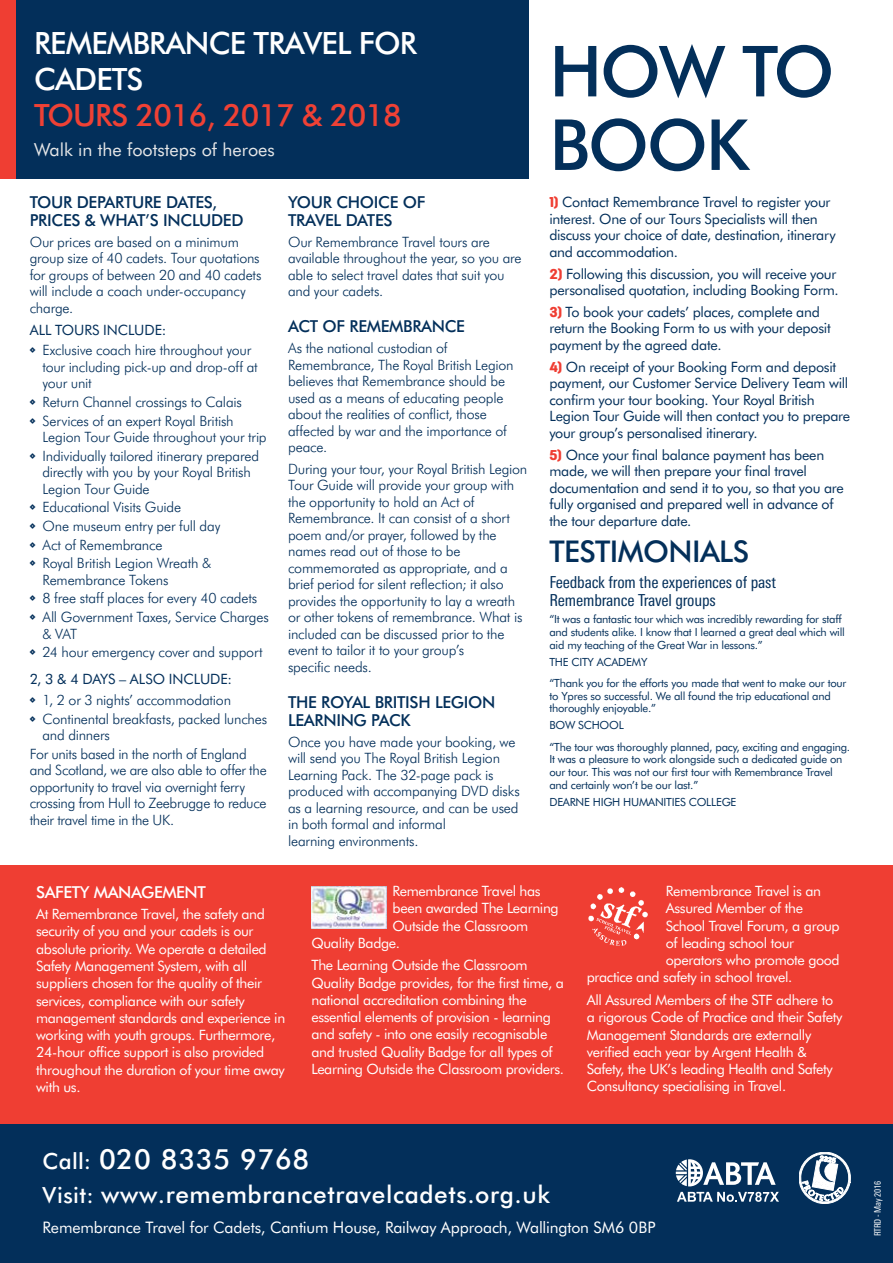
<style>
.page{position:relative;width:893px;height:1263px;background:#fff}
.page>*{position:absolute;margin:0;border:0;box-sizing:border-box;transform-origin:0 0}
.t1{font:500 70.5px/73.5px "Futura BT";letter-spacing:-.03em;color:#032f5a}
.t2{font:500 30.75px/36px "Futura BT";letter-spacing:-.03em;color:#fff}
.t3{font:500 30.75px "Futura BT";letter-spacing:-.03em;color:#ef4135}
.t4{font:500 30px "Futura BT";letter-spacing:-.02em;color:#032f5a}
.t5{font:500 27.9px "Futura BT";letter-spacing:.025em;color:#fff}
.t6{font:500 24.3px "Futura BT";color:#fff}
.t7{font:18px "Futura BT";color:#e6e7e8}
.t8{font:500 16.5px "Futura BT";letter-spacing:-.02em;color:#032f5a}
.t9{font:condensed 16.5px/18px "Linotype Univers";letter-spacing:-.01em;color:#032f5a}
.t10{font:500 16.5px "Futura BT";letter-spacing:-.025em;color:#fff}
.t11{font:15.9px "Futura BT";letter-spacing:-.005em;color:#fff}
.t12{font:300 14.25px/16.5px "Futura BT";letter-spacing:-.015em;color:#032f5a}
.t13{font:14.25px/17.2px "Futura BT";letter-spacing:-.025em;color:#fff}
.t14{font:14.25px/16.5px "Futura BT";letter-spacing:-.02em;color:#032f5a}
.t15{font:11.25px/12.8px "Futura BT";letter-spacing:-.02em;color:#032f5a}
.t16{font:condensed 9px "Linotype Univers";letter-spacing:-.02em;color:#fff}
.s1{font-family:"Antartida Rounded";font-weight:900;color:#ef3e33}
.s2{font-size:22.35px}
</style>
<div class="page">
<div style="left:0;top:0;width:528px;height:179px;background:#032f5a"></div>
<div style="left:0;top:865px;width:893px;height:398px;background:#ef3e33"></div>
<div style="left:0;top:1125px;width:893px;height:138px;background:#032f5a"></div>
<svg style="left:677px;top:1192px;width:102px;height:10px"></svg>
<svg style="left:676px;top:1159px;width:100px;height:27px"></svg>
<svg style="left:799px;top:1152px;width:51px;height:51px"></svg>
<div style="left:0;top:0;width:15px;height:179px;background:#ef3e33"></div>
<img style="left:312px;top:886px;width:74px;height:42px">
<img style="left:588px;top:887px;width:60px;height:59px">
<h2 class="t2" style="left:34px;top:25px;width:384px">REMEMBRANCE TRAVEL FOR<br>CADETS</h2>
<h2 class="t3" style="left:34px;top:96px;width:369px">TOURS 2016, 2017 &amp; 2018</h2>
<p class="t7" style="left:34px;top:138px;width:242px">Walk in the footsteps of heroes</p>
<p class="t8" style="left:30px;top:192px;width:12px">TOUR</p>
<p class="t8" style="left:77px;top:192px;width:39px">DE PARTURE</p>
<p class="t8" style="left:166px;top:192px;width:10px">DATES</p>
<p class="t8" style="left:212px;top:192px;width:6px">,</p>
<p class="t8" style="left:30px;top:210px;width:18px">PRICES</p>
<p class="t8" style="left:85px;top:210px;width:90px">&amp; WHAT’S INCLUDED</p>
<p class="t12" style="left:30px;top:233px;width:233px">Our prices are based on a minimum group size of 40 cadets. Tour quotations for groups of between 20 and 40 cadets will include a coach under-occupancy charge.</p>
<p class="t14" style="left:30px;top:321px;width:138px">ALL TOU RS INCLU DE:</p>
<p class="t12" style="left:43px;top:342px;width:217px">Exclusive coach hire throughout your tour including pick-up and drop-off at your unit</p>
<p class="t12" style="left:43px;top:392px;width:201px;line-height:18.6px">Return Channel crossings to Calais<br>Services of an expert Royal British</p>
<p class="t12" style="left:43px;top:428px;width:226px;line-height:18.6px">Legion Tour Guide throughout your trip<br>Individually tailored itinerary prepared</p>
<p class="t12" style="left:43px;top:464px;width:210px">directly with you by your Royal British<br>Legion Tour Guide</p>
<p class="t12" style="left:43px;top:498px;width:179px;line-height:18.6px">Educational Visits Guide<br>One museum entry per full day<br>Act of Remembrance<br>Royal British Legion Wreath &amp;</p>
<p class="t12" style="left:43px;top:570px;width:228px;line-height:18.6px">Remembrance Tokens<br>8 free staff places for every 40 cadets<br>All Government Taxes, Service Charges</p>
<p class="t12" style="left:43px;top:624px;width:222px;line-height:18.6px">&amp; VAT<br>24 hour emergency cover and support</p>
<p class="t14" style="left:30px;top:671px;width:204px">2, 3 &amp; 4 DAYS – ALSO IN CLU DE:</p>
<p class="t12" style="left:43px;top:690px;width:226px;line-height:18.6px">1, 2 or 3 nights’ accommodation<br>Continental breakfasts, packed lunches</p>
<p class="t12" style="left:30px;top:726px;width:218px;line-height:18.6px;text-indent:13px">and dinners<br>For units based in the north of England</p>
<p class="t12" style="left:30px;top:762px;width:238px">and Scotland, we are also able to offer the opportunity to travel via overnight ferry crossing from Hull to Zeebrugge to reduce their travel time in the UK.</p>
<p class="t8" style="left:288px;top:192px;width:22px">YOUR</p>
<p class="t8" style="left:336px;top:192px;width:34px">CHOICE</p>
<p class="t8" style="left:403px;top:192px;width:12px">OF</p>
<p class="t8" style="left:288px;top:210px;width:10px">TRAVELDATES</p>
<p class="t12" style="left:288px;top:233px;width:235px">Our Remembrance Travel tours are available throughout the year, so you are able to select travel dates that suit you and your cadets.</p>
<p class="t8" style="left:288px;top:316px;width:12px">ACT</p>
<p class="t8" style="left:323px;top:316px;width:39px">OF REMEMBRANCE</p>
<p class="t12" style="left:288px;top:340px;width:227px">As the national custodian of<br>Remembrance, The Royal British Legion believes that Remembrance should be used as a means of educating people about the realities of conflict, those affected by war and the importance of peace.</p>
<p class="t12" style="left:288px;top:460px;width:241px">During your tour, your Royal British Legion Tour Guide will provide your group with the opportunity to hold an Act of Remembrance. It can consist of a short poem and/or prayer, followed by the names read out of those to be commemorated as appropriate, and a brief period for silent reflection; it also provides the opportunity to lay a wreath or other tokens of remembrance. What is included can be discussed prior to the event to tailor it to your group’s<br>specific needs.</p>
<p class="t8" style="left:288px;top:692px;width:95px">THE ROYAL BRITIS</p>
<p class="t8" style="left:418px;top:692px;width:57px">H LEGION</p>
<p class="t8" style="left:288px;top:710px;width:11px">LEARNIN</p>
<p class="t8" style="left:354px;top:710px;width:37px">G PACK</p>
<p class="t12" style="left:288px;top:733px;width:233px">Once you have made your booking, we will send you The Royal British Legion Learning Pack. The 32-page pack is produced with accompanying DVD disks as a learning resource, and can be used in both formal and informal<br>learning environments.</p>
<h1 class="t1" style="left:549px;top:34px;width:287px">HOW TO<br>BOOK</h1>
<p class="t14" style="left:549px;top:194px;width:288px"><span class="s1">1)</span> Contact Remembrance Travel to register your interest. One of our Tours Specialists will then discuss your choice of date, destination, itinerary and accommodation.</p>
<p class="t14" style="left:549px;top:265px;width:291px"><span class="s1">2)</span> Following this discussion, you will receive your personalised quotation, including Booking Form.</p>
<p class="t14" style="left:549px;top:303px;width:283px"><span class="s1">3)</span> To book your cadets’ places, complete and return the Booking Form to us with your deposit payment by the agreed date.</p>
<p class="t14" style="left:549px;top:358px;width:302px"><span class="s1">4)</span> On receipt of your Booking Form and deposit payment, our Customer Service Delivery Team will confirm your tour booking. Your Royal British Legion Tour Guide will then contact you to prepare your group’s personalised itinerary.</p>
<p class="t14" style="left:549px;top:446px;width:296px"><span class="s1">5)</span> Once your final balance payment has been made, we will then prepare your final travel documentation and send it to you, so that you are fully organised and prepared well in advance of the tour departure date.</p>
<h3 class="t4" style="left:549px;top:533px;width:201px">TESTIMONIALS</h3>
<p class="t9" style="left:549px;top:573px;width:228px">Feedback from the experiences of past<br>Remembrance Travel groups</p>
<p class="t15" style="left:549px;top:613px;width:297px">“It was a fantastic tour which was incredibly rewarding for staff and students alike. I know that I learned a great deal which will aid my teaching of the Great War in lessons.”</p>
<p class="t15" style="left:549px;top:655px;width:63px">The City Acad</p>
<p class="t15" style="left:549px;top:651px;width:298px;line-height:21.3px;text-indent:77px">emy<br>“Thank you for the efforts you made that went to make our tour</p>
<p class="t15" style="left:549px;top:689px;width:283px">to Ypres so successful. We all found the trip educational and thoroughly enjoyable.”</p>
<p class="t15" style="left:549px;top:715px;width:302px;line-height:21.3px">Bow School<br>“The tour was thoroughly planned, pacy, exciting and engaging.</p>
<p class="t15" style="left:549px;top:753px;width:295px">It was a pleasure to work alongside such a dedicated guide on our tour. This was not our first tour with Remembrance Travel and certainly won’t be our last.”</p>
<p class="t15" style="left:549px;top:795px;width:189px">Dearne High H umaniti es College</p>
<p class="t10" style="left:36px;top:882px;width:171px">SAFETY MANAG EMENT</p>
<p class="t13" style="left:36px;top:905px;width:251px">At Remembrance Travel, the safety and security of you and your cadets is our absolute priority. We operate a detailed Safety Management System, with all suppliers chosen for the quality of their services, compliance with our safety management standards and experience in working with youth groups. Furthermore, 24-hour office support is also provided throughout the duration of your time away with us.</p>
<p class="t13" style="left:393px;top:882px;width:150px">Remembrance Travel has</p>
<p class="t13" style="left:393px;top:899px;width:168px">been awarded The Learning</p>
<p class="t13" style="left:393px;top:917px;width:137px">Outside the Classroom</p>
<p class="t13" style="left:311px;top:934px;width:90px">Quality Badge.</p>
<p class="t13" style="left:311px;top:956px;width:254px">The Learning Outside the Classroom Quality Badge provides, for the first time, a national accreditation combining the essential elements of provision - learning and safety - into one easily recognisable and trusted Quality Badge for all types of Learning Outside the Classroom providers.</p>
<h3 class="t5" style="left:43px;top:1142px;width:268px"><span class="s2">CALL:</span> 020 8335 9768</h3>
<h3 class="t6" style="left:43px;top:1179px;width:509px"><span class="s2">VISIT:</span> WWW.REMEMBRANCETRAVELCADETS.ORG.UK</h3>
<p class="t13" style="left:666px;top:882px;width:157px">Remembrance Travel is an</p>
<p class="t13" style="left:666px;top:899px;width:139px">Assured Member of the</p>
<p class="t13" style="left:666px;top:917px;width:175px">School Travel Forum, a group</p>
<p class="t13" style="left:666px;top:934px;width:130px">of leading school tour</p>
<p class="t13" style="left:666px;top:951px;width:175px">operators who promote good</p>
<p class="t13" style="left:587px;top:968px;width:207px">practice and safety in school travel.</p>
<p class="t13" style="left:587px;top:991px;width:257px">All Assured Members of the STF adhere to a rigorous Code of Practice and their Safety Management Standards are externally verified each year by Argent H ealth &amp; Safety, the U K’s leading H ealth and Safety Consultancy specialising in Travel.</p>
<p class="t11" style="left:43px;top:1218px;width:614px">Remembrance Travel for Cadets, Cantium H ouse, Railway Approach, Wallington SM6 0BP</p>
<p class="t16" style="left:872px;top:1236px;width:57px;rotate:-90deg">RTRD - May 2016</p>
</div>
